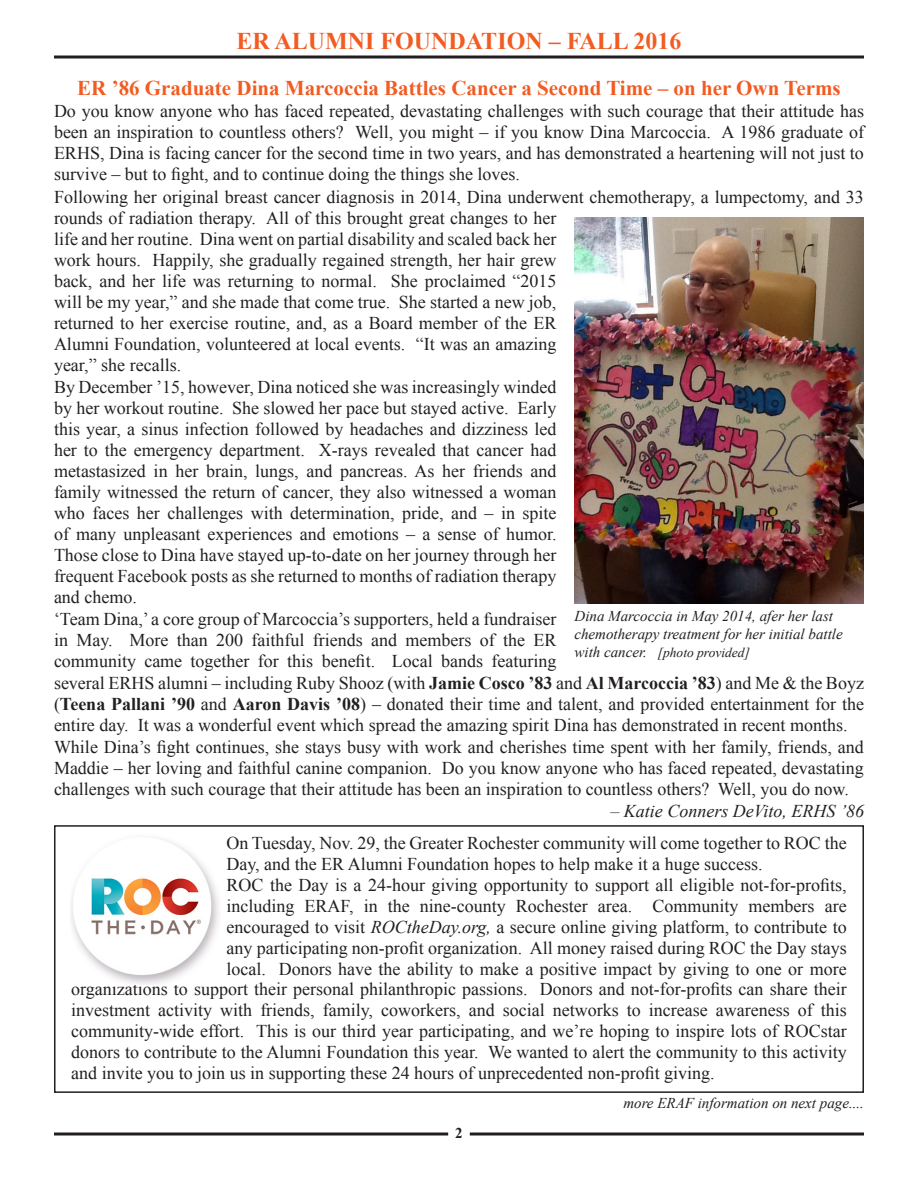
<style>
.page{position:relative;width:918px;height:1188px;background:#fff}
.page>*{position:absolute;margin:0;border:0;box-sizing:border-box;transform-origin:0 0}
.t1{font:700 24px "Times New Roman";color:#f25b21}
.t2{font:700 21px "Times New Roman";color:#f25b21}
.t3{font:18px/21px "Times New Roman";color:#231f20;text-align:justify}
.t4{font:italic 18px "Times New Roman";color:#231f20}
.t5{font:italic 15px/18px "Times New Roman";color:#231f20}
.t6{font:700 15px "Times New Roman";color:#231f20}
.t7{font:italic 13.5px "Times New Roman";color:#231f20}
.s1{font-weight:700}
.s2{font-size:15px}
.s3{font-style:italic}
</style>
<div class="page">
<hr style="left:54px;top:56px;width:810px;height:2px;background:#231f20">
<svg style="left:470px;top:1132px;width:394px;height:4px;background:#595657"></svg>
<svg style="left:54px;top:1132px;width:394px;height:4px;background:#595657"></svg>
<div style="left:54px;top:825px;width:810px;height:268px;border:2px solid #231f20"></div>
<img style="left:575px;top:218px;width:289px;height:385px">
<img style="left:71px;top:838px;width:148px;height:146px">
<p class="t1" style="left:236px;top:25px;width:447px">ER ALUMNI FOUNDATION – FALL 2016</p>
<p class="t2" style="left:77px;top:74px;width:765px">ER ’86 Graduate Dina Marcoccia Battles Cancer a Second Time – on her Own Terms</p>
<p class="t3" style="left:54px;top:101px;width:812px">Do you know anyone who has faced repeated, devastating challenges with such courage that their attitude has been an inspiration to countless others? Well, you might – if you know Dina Marcoccia. A 1986 graduate of ERHS, Dina is facing cancer for the second time in two years, and has demonstrated a heartening will not just to survive – but to fight, and to continue doing the things she loves.</p>
<p class="t3" style="left:54px;top:186px;width:811px">Following her original breast cancer diagnosis in 2014, Dina underwent chemotherapy, a lumpectomy, and 33</p>
<p class="t3" style="left:54px;top:207px;width:504px">rounds of radiation therapy. All of this brought great changes to her life and her routine. Dina went on partial disability and scaled back her work hours. Happily, she gradually regained strength, her hair grew back, and her life was returning to normal. She proclaimed “2015 will be my year,” and she made that come true. She started a new job, returned to her exercise routine, and, as a Board member of the ER Alumni Foundation, volunteered at local events. “It was an amazing year,” she recalls.</p>
<p class="t3" style="left:54px;top:376px;width:504px">By December ’15, however, Dina noticed she was increasingly winded by her workout routine. She slowed her pace but stayed active. Early this year, a sinus infection followed by headaches and dizziness led her to the emergency department. X-rays revealed that cancer had metastasized in her brain, lungs, and pancreas. As her friends and family witnessed the return of cancer, they also witnessed a woman who faces her challenges with determination, pride, and – in spite of many unpleasant experiences and emotions – a sense of humor.<br>Those close to Dina have stayed up-to-date on her journey through her frequent Facebook posts as she returned to months of radiation therapy and chemo.</p>
<p class="t3" style="left:54px;top:608px;width:504px">‘Team Dina,’ a core group of Marcoccia’s supporters, held a fundraiser in May. More than 200 faithful friends and members of the ER community came together for this benefit. Local bands featuring</p>
<p class="t3" style="left:54px;top:672px;width:812px">several ERHS alumni – including Ruby Shooz (with <span class="s1">Jamie Cosco ’83</span> and <span class="s1">Al Marcoccia ’83</span>) and Me &amp; the Boyz (<span class="s1">Teena Pallani ’90</span> and <span class="s1">Aaron Davis ’08</span>) – donated their time and talent, and provided entertainment for the entire day. It was a wonderful event which spread the amazing spirit Dina has demonstrated in recent months.</p>
<p class="t3" style="left:54px;top:736px;width:811px">While Dina’s fight continues, she stays busy with work and cherishes time spent with her family, friends, and Maddie – her loving and faithful canine companion. Do you know anyone who has faced repeated, devastating challenges with such courage that their attitude has been an inspiration to countless others? Well, you do now.</p>
<p class="t4" style="left:610px;top:799px;width:255px">– Katie Conners DeVito, ERHS ’86</p>
<p class="t5" style="left:575px;top:607px;width:270px">Dina Marcoccia in May 2014, afer her last chemotherapy treatment for her initial battle</p>
<p class="t7" style="left:575px;top:643px;width:177px"><span class="s2">with cancer.</span> [photo provided]</p>
<p class="t3" style="left:226px;top:832px;width:622px">On Tuesday, Nov. 29, the Greater Rochester community will come together to ROC the<br>Day, and the ER Alumni Foundation hopes to help make it a huge success.</p>
<p class="t3" style="left:226px;top:874px;width:622px">ROC the Day is a 24-hour giving opportunity to support all eligible not-for-profits, including ERAF, in the nine-county Rochester area. Community members are encouraged to visit <span class="s3">ROCtheDay.org,</span> a secure online giving platform, to contribute to any participating non-profit organization. All money raised during ROC the Day stays local. Donors have the ability to make a positive impact by giving to one or more</p>
<p class="t3" style="left:71px;top:978px;width:777px">organizations to support their personal philanthropic passions. Donors and not-for-profits can share their investment activity with friends, family, coworkers, and social networks to increase awareness of this community-wide effort. This is our third year participating, and we’re hoping to inspire lots of ROCstar donors to contribute to the Alumni Foundation this year. We wanted to alert the community to this activity and invite you to join us in supporting these 24 hours of unprecedented non-profit giving.</p>
<p class="t6" style="left:455px;top:1123px;width:9px">2</p>
<p class="t5" style="left:623px;top:1093px;width:242px">more ERAF information on next page....</p>
</div>
